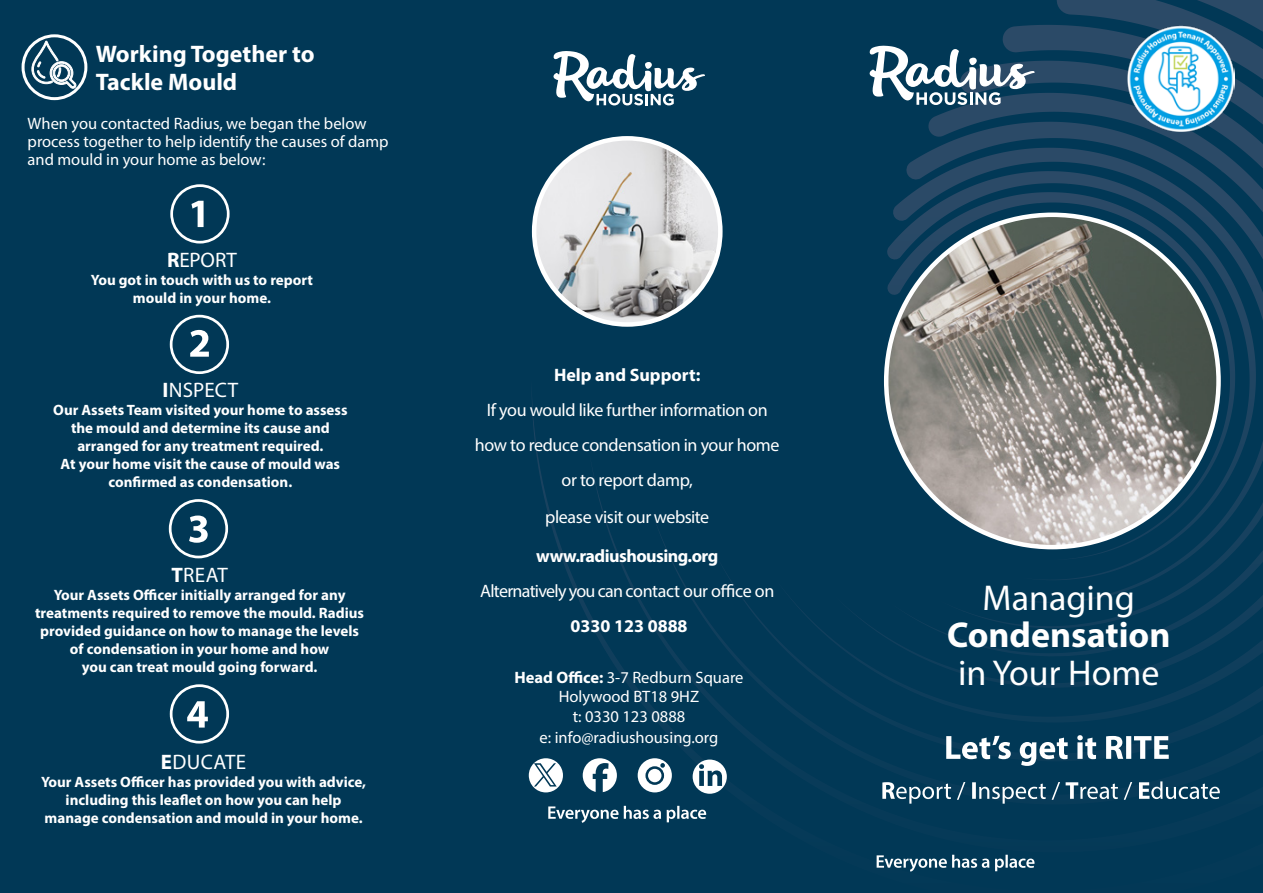
<style>
.page{position:relative;width:1263px;height:893px;background:#013856}
.page>*{position:absolute;margin:0;border:0;box-sizing:border-box;transform-origin:0 0}
.t1{font:36px "Myriad Pro";color:#fff}
.t2{font:700 36px "Myriad Pro";color:#fff}
.t3{font:700 24px "Myriad Pro";color:#fff}
.t4{font:21px "Myriad Pro";letter-spacing:.005em;color:#fff}
.t5{font:18px "Myriad Pro";letter-spacing:-.02em;color:#fff}
.t6{font:18px "Myriad Pro";letter-spacing:-.04em;color:#fff}
.t7{font:700 18px "Myriad Pro";color:#fff}
.t8{font:700 18px "Myriad Pro";letter-spacing:-.03em;color:#fff}
.t9{font:16.5px/18px "Myriad Pro";color:#fff}
.t10{font:700 15px/18px "Myriad Pro";color:#fff;text-align:center}
.s1{font-weight:700}
</style>
<div class="page">
<div style="left:22px;top:34px;width:65px;height:66px;border:3px solid #fff;border-radius:50%"></div>
<svg style="left:31px;top:41px;width:46px;height:48px"></svg>
<svg style="left:589px;top:54px;width:118px;height:769px"></svg>
<svg style="left:651px;top:54px;width:76px;height:750px"></svg>
<svg style="left:714px;top:0;width:549px;height:761px"></svg>
<svg style="left:775px;top:25px;width:488px;height:697px"></svg>
<svg style="left:834px;top:61px;width:429px;height:627px"></svg>
<svg style="left:889px;top:93px;width:374px;height:564px"></svg>
<svg style="left:905px;top:122px;width:358px;height:506px"></svg>
<svg style="left:892px;top:148px;width:371px;height:455px"></svg>
<svg style="left:886px;top:171px;width:370px;height:409px"></svg>
<svg style="left:886px;top:192px;width:349px;height:368px"></svg>
<img style="left:886px;top:215px;width:332px;height:332px;border-radius:166px">
<svg style="left:877px;top:855px;width:157px;height:17px"></svg>
<svg style="left:869px;top:45px;width:166px;height:60px"></svg>
<div style="left:529px;top:758px;width:34px;height:34px;background:#fff;border-radius:50%"></div>
<div style="left:693px;top:759px;width:34px;height:35px;background:#fff;border-radius:50%"></div>
<div style="left:583px;top:758px;width:34px;height:34px;background:#fff;border-radius:50%"></div>
<div style="left:638px;top:758px;width:34px;height:34px;background:#fff;border-radius:50%"></div>
<svg style="left:593px;top:763px;width:15px;height:33px"></svg>
<svg style="left:699px;top:764px;width:23px;height:22px"></svg>
<div style="left:645px;top:766px;width:19px;height:19px;border:3px solid #013856;border-radius:50%"></div>
<svg style="left:660px;top:763px;width:5px;height:5px"></svg>
<svg style="left:534px;top:763px;width:23px;height:23px"></svg>
<svg style="left:946px;top:735px;width:223px;height:31px"></svg>
<svg style="left:882px;top:781px;width:338px;height:23px"></svg>
<div style="left:170px;top:184px;width:60px;height:60px;border:3px solid #fff;border-radius:50%"></div>
<svg style="left:187px;top:701px;width:21px;height:27px"></svg>
<svg style="left:191px;top:201px;width:13px;height:26px"></svg>
<div style="left:170px;top:315px;width:59px;height:59px;border:3px solid #fff;border-radius:50%"></div>
<svg style="left:190px;top:330px;width:19px;height:27px"></svg>
<svg style="left:189px;top:515px;width:19px;height:28px"></svg>
<div style="left:169px;top:499px;width:59px;height:59px;border:3px solid #fff;border-radius:50%"></div>
<div style="left:170px;top:684px;width:59px;height:60px;border:3px solid #fff;border-radius:50%"></div>
<img style="left:1128px;top:25px;width:106px;height:106px">
<img style="left:534px;top:138px;width:186px;height:186px;border-radius:93px">
<div style="left:532px;top:136px;width:190px;height:191px;border:4px solid #fff;border-radius:50%"></div>
<p class="t3" style="left:96px;top:38px;width:220px">Working Together to</p>
<p class="t3" style="left:96px;top:67px;width:143px">Tackle Mould</p>
<p class="t9" style="left:28px;top:115px;width:362px">When you contacted Radius, we began the below process together to help identify the causes of damp and mould in your home as below:</p>
<p class="t4" style="left:167px;top:247px;width:71px"><span class="s1">R</span>EPORT</p>
<p class="t10" style="left:91px;top:270px;width:224px">You got in touch with us to report</p>
<p class="t10" style="left:133px;top:288px;width:139px">mould in your home.</p>
<p class="t4" style="left:163px;top:377px;width:77px"><span class="s1">I</span>NSPECT</p>
<p class="t10" style="left:53px;top:401px;width:296px">Our Assets Team visited your home to assess the mould and determine its cause and arranged for any treatment required.</p>
<p class="t10" style="left:61px;top:455px;width:281px">At your home visit the cause of mould was confirmed as condensation.</p>
<p class="t4" style="left:171px;top:562px;width:58px"><span class="s1">T</span>REAT</p>
<p class="t10" style="left:35px;top:585px;width:330px">Your Assets Officer initially arranged for any treatments required to remove the mould. Radius provided guidance on how to manage the levels</p>
<p class="t10" style="left:70px;top:639px;width:261px">of condensation in your home and how</p>
<p class="t10" style="left:82px;top:657px;width:237px">you can treat mould going forward.</p>
<p class="t4" style="left:161px;top:749px;width:87px"><span class="s1">E</span>DUCATE</p>
<p class="t10" style="left:41px;top:772px;width:327px">Your Assets Officer has provided you with advice, including this leaflet on how you can help</p>
<p class="t10" style="left:45px;top:808px;width:320px">manage condensation and mould in your home.</p>
<p class="t7" style="left:554px;top:363px;width:148px">Help and Support:</p>
<p class="t5" style="left:487px;top:399px;width:282px">If you would like further information on</p>
<p class="t5" style="left:475px;top:434px;width:306px">how to reduce condensation in your home</p>
<p class="t5" style="left:562px;top:469px;width:133px">or to report damp,</p>
<p class="t5" style="left:545px;top:506px;width:166px">please visit our website</p>
<p class="t8" style="left:536px;top:544px;width:184px">www.radiushousing.org</p>
<p class="t6" style="left:480px;top:580px;width:296px">Alternatively you can contact our office on</p>
<p class="t7" style="left:570px;top:614px;width:119px">0330 123 0888</p>
<p class="t9" style="left:514px;top:668px;width:231px"><span class="s1">Head Office:</span> 3-7 Redburn Square</p>
<p class="t9" style="left:559px;top:687px;width:142px">Holywood BT18 9HZ</p>
<p class="t9" style="left:573px;top:707px;width:114px">t: 0330 123 0888</p>
<p class="t9" style="left:539px;top:728px;width:180px">e: info@radiushousing.org</p>
<p class="t1" style="left:983px;top:575px;width:154px">Managing</p>
<p class="t2" style="left:947px;top:611px;width:225px">Condensation</p>
<p class="t1" style="left:958px;top:650px;width:203px">in Your Home</p>
</div>
